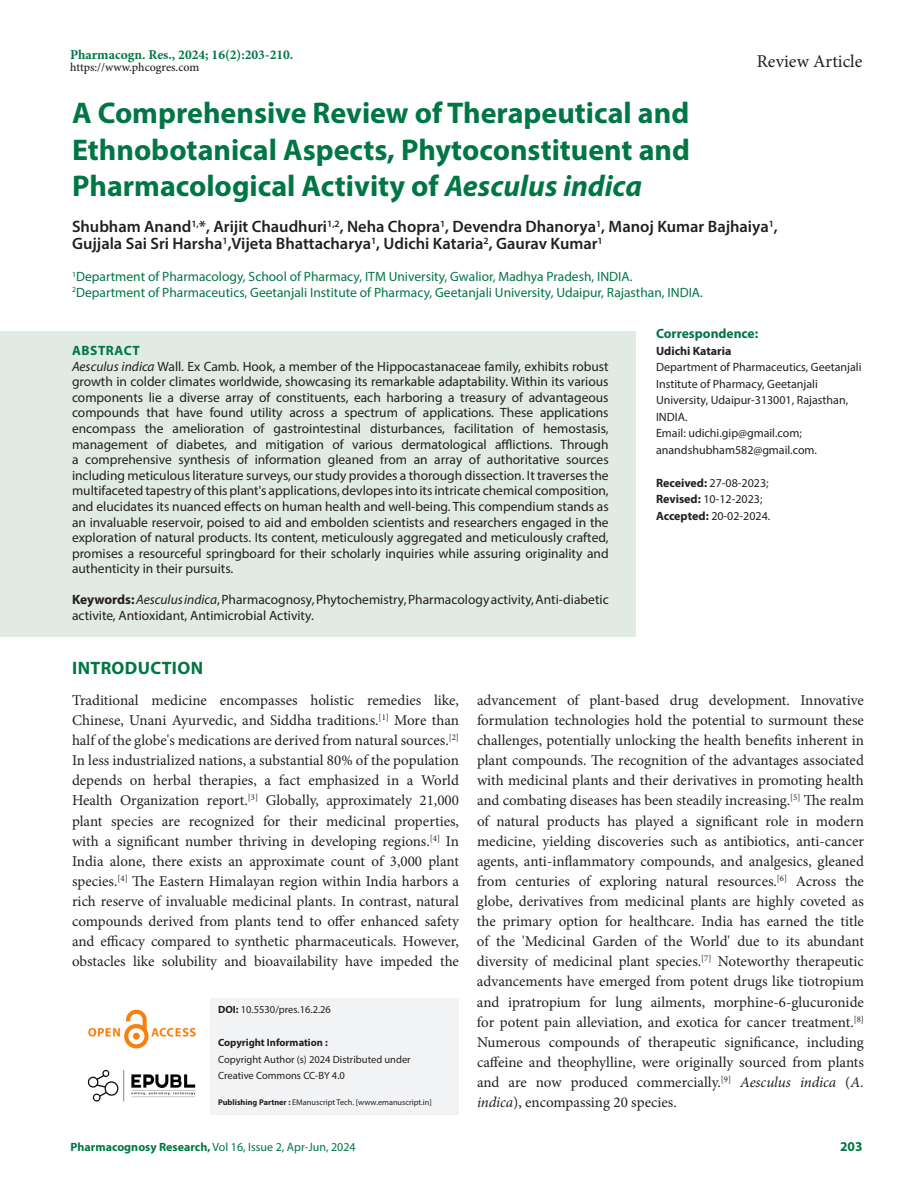
<style>
.page{position:relative;width:918px;height:1188px;background:#fff}
.page>*{position:absolute;margin:0;border:0;box-sizing:border-box;transform-origin:0 0}
.Art_Title{font:700 30px/36.6px "Myriad Pro";color:#007645;text-align:justify}
.t1{font:18px "Minion Pro";letter-spacing:.005em;color:#231f20}
.Intro_head{font:700 18px "Myriad Pro";letter-spacing:.02em;color:#007645}
.Author_Names{font:600 16.5px/17.1px "Myriad Pro";color:#231f20}
.Body_text__FO{font:15px/20.1px "Minion Pro";color:#231f20;text-align:justify}
.Abstract_TXT{font:13.5px/15.6px "Myriad Pro";color:#231f20;text-align:justify}
.Author_Affiliations{font:13.5px "Myriad Pro";color:#007645}
.KY{font:13.5px/15.6px "Myriad Pro";color:#231f20}
.t2{font:700 13.5px "Minion Pro";color:#007645}
.Correspondence_head{font:700 13.5px "Myriad Pro";color:#007645}
.ABS_Heading{font:700 13.5px "Myriad Pro";letter-spacing:.04em;color:#007645}
.Correspondence_AU_Af{font:12px/16.5px "Myriad Pro";color:#231f20}
.Journal_Dates{font:12px/16.5px "Myriad Pro";color:#231f20}
.t3{font:12px "Myriad Pro";color:#007645}
.t4{font:500 12px "Minion Pro";color:#231f20}
.Correspondence_AU_Af-2{font:700 12px "Myriad Pro";color:#231f20}
.t5{font:10.5px/16.5px "Myriad Pro";color:#231f20}
.t6{font:700 10.5px "Myriad Pro";color:#231f20}
.t7{font:8.25px "Myriad Pro";color:#231f20}
.s1{font-style:italic}
.s2{font-weight:700}
</style>
<div class="page">
<img style="left:88px;top:1009px;width:108px;height:40px">
<img style="left:87px;top:1069px;width:109px;height:33px">
<div style="left:211px;top:998px;width:248px;height:36px;background:#f2f3f4"></div>
<div style="left:211px;top:1031px;width:248px;height:26px;background:#f2f3f4"></div>
<div style="left:211px;top:1048px;width:248px;height:25px;background:#f2f3f4"></div>
<div style="left:211px;top:1064px;width:248px;height:26px;background:#f2f3f4"></div>
<div style="left:211px;top:1084px;width:248px;height:30px;background:#f2f3f4"></div>
<div style="left:0;top:331px;width:636px;height:41px;background:#e1eae3"></div>
<div style="left:0;top:347px;width:636px;height:243px;background:#e1eae3"></div>
<div style="left:0;top:580px;width:636px;height:57px;background:#e1eae3"></div>
<p class="t2" style="left:70px;top:45px;width:225px">Pharmacogn. Res., 2024; 16(2):203-210.</p>
<p class="t4" style="left:70px;top:59px;width:131px">https://www.phcogres.com</p>
<p class="t1" style="left:757px;top:49px;width:107px">Review Article</p>
<p class="Art_Title" style="left:72px;top:94px;width:620px">A Comprehensive Review of Therapeutical and Ethnobotanical Aspects, Phytoconstituent and Pharmacological Activity of <span class="s1">Aesculus indica</span></p>
<p class="Author_Names" style="left:72px;top:218px;width:707px">Shubham Anand<sup>1,</sup>*, Arijit Chaudhuri<sup>1,2</sup>, Neha Chopra<sup>1</sup>, Devendra Dhanorya<sup>1</sup>, Manoj Kumar Bajhaiya<sup>1</sup>,<br>Gujjala Sai Sri Harsha<sup>1</sup>,Vijeta Bhattacharya<sup>1</sup>, Udichi Kataria<sup>2</sup>, Gaurav Kumar<sup>1</sup></p>
<p class="Author_Affiliations" style="left:72px;top:268px;width:562px"><sup>1</sup>Department of Pharmacology, School of Pharmacy, ITM University, Gwalior, Madhya Pradesh, INDIA.</p>
<p class="Author_Affiliations" style="left:72px;top:284px;width:632px"><sup>2</sup>Department of Pharmaceutics, Geetanjali Institute of Pharmacy, Geetanjali University, Udaipur, Rajasthan, INDIA.</p>
<p class="Correspondence_head" style="left:656px;top:325px;width:104px">Correspondence:</p>
<p class="Correspondence_AU_Af-2" style="left:656px;top:343px;width:77px">Udichi Kataria</p>
<p class="Correspondence_AU_Af" style="left:656px;top:359px;width:207px">Department of Pharmaceutics, Geetanjali<br>Institute of Pharmacy, Geetanjali<br>University, Udaipur-313001, Rajasthan,<br>INDIA.</p>
<p class="Correspondence_AU_Af" style="left:656px;top:425px;width:147px">Email: udichi.gip@gmail.com;</p>
<p class="Correspondence_AU_Af" style="left:656px;top:441px;width:163px">anandshubham582@gmail.com.</p>
<p class="ABS_Heading" style="left:72px;top:342px;width:69px">ABSTRACT</p>
<p class="Abstract_TXT" style="left:72px;top:358px;width:538px"><span class="s1">Aesculus indica</span> Wall. Ex Camb. Hook, a member of the Hippocastanaceae family, exhibits robust growth in colder climates worldwide, showcasing its remarkable adaptability. Within its various components lie a diverse array of constituents, each harboring a treasury of advantageous compounds that have found utility across a spectrum of applications. These applications encompass the amelioration of gastrointestinal disturbances, facilitation of hemostasis, management of diabetes, and mitigation of various dermatological afflictions. Through a comprehensive synthesis of information gleaned from an array of authoritative sources including meticulous literature surveys, our study provides a thorough dissection. It traverses the multifaceted tapestry of this plant's applications, devlopes into its intricate chemical composition, and elucidates its nuanced effects on human health and well-being. This compendium stands as an invaluable reservoir, poised to aid and embolden scientists and researchers engaged in the exploration of natural products. Its content, meticulously aggregated and meticulously crafted, promises a resourceful springboard for their scholarly inquiries while assuring originality and authenticity in their pursuits.</p>
<p class="KY" style="left:72px;top:592px;width:538px"><span class="s2">Keywords:</span> <span class="s1">Aesculus indica</span>, Pharmacognosy, Phytochemistry, Pharmacology activity, Anti-diabetic activite, Antioxidant, Antimicrobial Activity.</p>
<p class="Intro_head" style="left:72px;top:656px;width:132px">INTRODUCTION</p>
<p class="Body_text__FO" style="left:72px;top:690px;width:389px">Traditional medicine encompasses holistic remedies like, Chinese, Unani Ayurvedic, and Siddha traditions.<sup>[1]</sup> More than half of the globe's medications are derived from natural sources.<sup>[2] </sup>In less industrialized nations, a substantial 80% of the population depends on herbal therapies, a fact emphasized in a World Health Organization report.<sup>[3]</sup> Globally, approximately 21,000 plant species are recognized for their medicinal properties, with a significant number thriving in developing regions.<sup>[4]</sup> In India alone, there exists an approximate count of 3,000 plant species.<sup>[4]</sup> The Eastern Himalayan region within India harbors a rich reserve of invaluable medicinal plants. In contrast, natural compounds derived from plants tend to offer enhanced safety and efficacy compared to synthetic pharmaceuticals. However, obstacles like solubility and bioavailability have impeded the</p>
<p class="Body_text__FO" style="left:477px;top:690px;width:389px">advancement of plant-based drug development. Innovative formulation technologies hold the potential to surmount these challenges, potentially unlocking the health benefits inherent in plant compounds. The recognition of the advantages associated with medicinal plants and their derivatives in promoting health and combating diseases has been steadily increasing.<sup>[5]</sup> The realm of natural products has played a significant role in modern medicine, yielding discoveries such as antibiotics, anti-cancer agents, anti-inflammatory compounds, and analgesics, gleaned from centuries of exploring natural resources.<sup>[6]</sup> Across the globe, derivatives from medicinal plants are highly coveted as the primary option for healthcare. India has earned the title of the 'Medicinal Garden of the World' due to its abundant diversity of medicinal plant species.<sup>[7]</sup> Noteworthy therapeutic advancements have emerged from potent drugs like tiotropium and ipratropium for lung ailments, morphine-6-glucuronide for potent pain alleviation, and exotica for cancer treatment.<sup>[8] </sup>Numerous compounds of therapeutic significance, including caffeine and theophylline, were originally sourced from plants and are now produced commercially.<sup>[9]</sup> <span class="s1">Aesculus indica</span> (<span class="s1">A. indica</span>), encompassing 20 species.</p>
<p class="Journal_Dates" style="left:656px;top:474px;width:116px"><span class="s2">Received:</span> 27-08-2023;<br><span class="s2">Revised:</span> 10-12-2023;<br><span class="s2">Accepted:</span> 20-02-2024.</p>
<p class="t5" style="left:218px;top:1001px;width:114px"><span class="s2">DOI:</span> 10.5530/pres.16.2.26</p>
<p class="t6" style="left:218px;top:1036px;width:111px">Copyright Information :</p>
<p class="t5" style="left:218px;top:1051px;width:194px">Copyright Author (s) 2024 Distributed under<br>Creative Commons CC-BY 4.0</p>
<p class="t7" style="left:218px;top:1097px;width:215px"><span class="s2">Publishing Partner :</span> EManuscript Tech. [www.emanuscript.in]</p>
<p class="t3" style="left:70px;top:1139px;width:287px"><span class="s2">Pharmacognosy Research,</span> Vol 16, Issue 2, Apr-Jun, 2024</p>
<p class="Correspondence_head" style="left:840px;top:1137px;width:24px">203</p>
</div>
